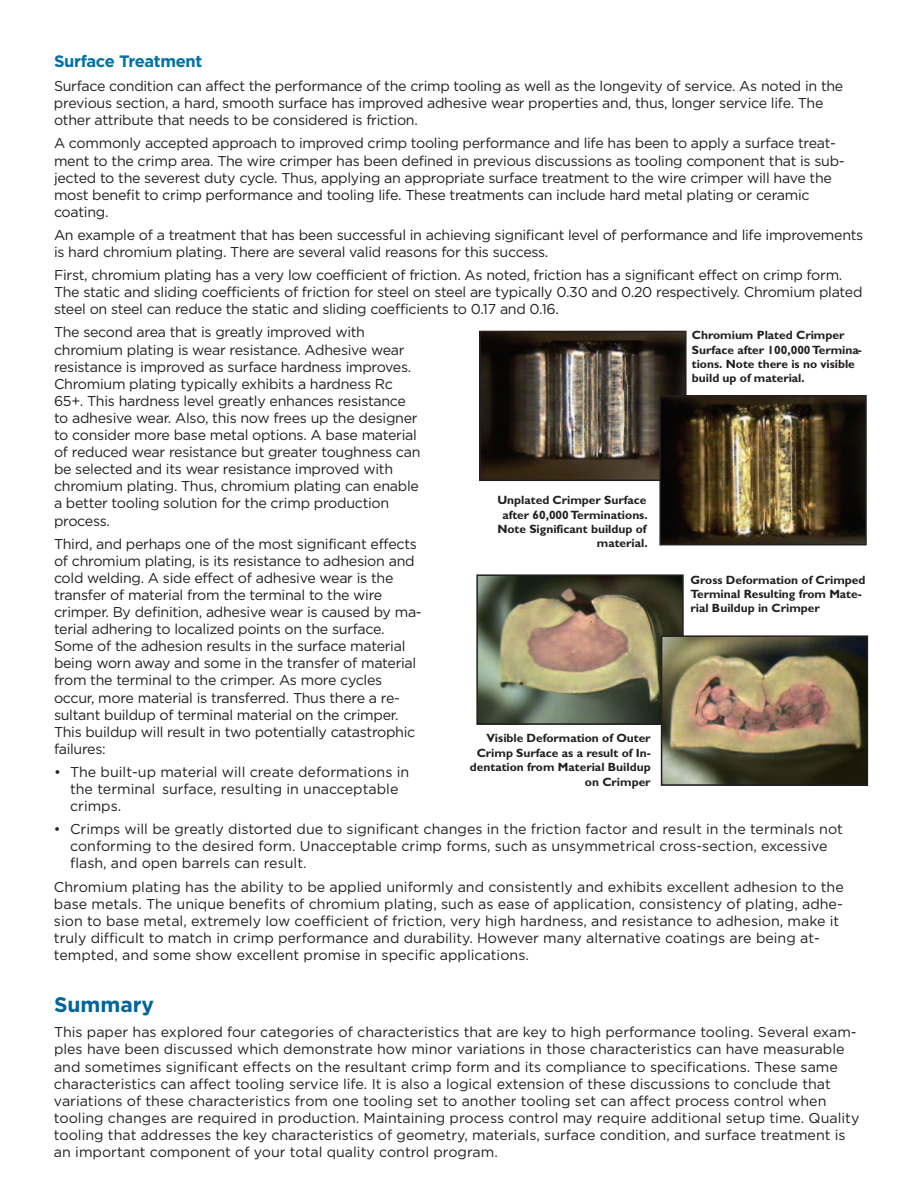
<style>
.page{position:relative;width:918px;height:1188px;background:#fff}
.page>*{position:absolute;margin:0;border:0;box-sizing:border-box;transform-origin:0 0}
.t1{font:700 21px "Gotham";color:#00649e}
.t2{font:700 16.5px "Gotham";letter-spacing:-.02em;color:#0071a7}
.t3{font:14.25px/17.1px "Gotham";letter-spacing:-.02em;color:#231f20}
.t4{font:14.25px/17.1px "Gotham";color:#231f20}
.t5{font:700 12px/14.4px "Gill Sans";color:#231f20}
</style>
<div class="page">
<img style="left:479px;top:577px;width:202px;height:145px">
<div style="left:476px;top:574px;width:208px;height:151px;border:2px solid #231f20"></div>
<img style="left:664px;top:638px;width:201px;height:145px">
<div style="left:661px;top:635px;width:207px;height:151px;border:2px solid #231f20"></div>
<img style="left:482px;top:334px;width:202px;height:144px">
<div style="left:479px;top:331px;width:208px;height:150px;border:2px solid #231f20"></div>
<img style="left:662px;top:398px;width:202px;height:144px">
<div style="left:659px;top:395px;width:208px;height:150px;border:2px solid #231f20"></div>
<p class="t2" style="left:54px;top:56px;width:150px">Surface Treatment</p>
<p class="t3" style="left:54px;top:79px;width:791px">Surface condition can affect the performance of the crimp tooling as well as the longevity of service. As noted in the previous section, a hard, smooth surface has improved adhesive wear properties and, thus, longer service life. The other attribute that needs to be considered is friction.</p>
<p class="t3" style="left:54px;top:136px;width:792px">A commonly accepted approach to improved crimp tooling performance and life has been to apply a surface treat&shy;ment to the crimp area. The wire crimper has been defined in previous discussions as tooling component that is sub&shy;jected to the severest duty cycle. Thus, applying an appropriate surface treatment to the wire crimper will have the most benefit to crimp performance and tooling life. These treatments can include hard metal plating or ceramic coating.</p>
<p class="t3" style="left:54px;top:228px;width:811px">An example of a treatment that has been successful in achieving significant level of performance and life improvements is hard chromium plating. There are several valid reasons for this success.</p>
<p class="t3" style="left:54px;top:268px;width:810px">First, chromium plating has a very low coefficient of friction. As noted, friction has a significant effect on crimp form.<br>The static and sliding coefficients of friction for steel on steel are typically 0.30 and 0.20 respectively. Chromium plated steel on steel can reduce the static and sliding coefficients to 0.17 and 0.16.</p>
<p class="t3" style="left:54px;top:325px;width:368px">The second area that is greatly improved with chromium plating is wear resistance. Adhesive wear resistance is improved as surface hardness improves.<br>Chromium plating typically exhibits a hardness Rc 65+. This hardness level greatly enhances resistance to adhesive wear. Also, this now frees up the designer to consider more base metal options. A base material of reduced wear resistance but greater toughness can be selected and its wear resistance improved with chromium plating. Thus, chromium plating can enable a better tooling solution for the crimp production process.</p>
<p class="t3" style="left:54px;top:536px;width:369px">Third, and perhaps one of the most significant effects of chromium plating, is its resistance to adhesion and cold welding. A side effect of adhesive wear is the transfer of material from the terminal to the wire crimper. By definition, adhesive wear is caused by ma&shy;terial adhering to localized points on the surface.<br>Some of the adhesion results in the surface material being worn away and some in the transfer of material from the terminal to the crimper. As more cycles occur, more material is transferred. Thus there a re&shy;sultant buildup of terminal material on the crimper.<br>This buildup will result in two potentially catastrophic failures:</p>
<p class="t4" style="left:70px;top:765px;width:341px;text-indent:-16px">• The built-up material will create deformations in the terminal surface, resulting in unacceptable crimps.</p>
<p class="t4" style="left:70px;top:822px;width:774px;text-indent:-16px">• Crimps will be greatly distorted due to significant changes in the friction factor and result in the terminals not conforming to the desired form. Unacceptable crimp forms, such as unsymmetrical cross-section, excessive flash, and open barrels can result.</p>
<p class="t4" style="left:54px;top:879px;width:791px">Chromium plating has the ability to be applied uniformly and consistently and exhibits excellent adhesion to the base metals. The unique benefits of chromium plating, such as ease of application, consistency of plating, adhe&shy;sion to base metal, extremely low coefficient of friction, very high hardness, and resistance to adhesion, make it truly difficult to match in crimp performance and durability. However many alternative coatings are being at&shy;tempted, and some show excellent promise in specific applications.</p>
<h1 class="t1" style="left:54px;top:997px;width:102px">Summary</h1>
<p class="t4" style="left:54px;top:1025px;width:807px">This paper has explored four categories of characteristics that are key to high performance tooling. Several exam&shy;ples have been discussed which demonstrate how minor variations in those characteristics can have measurable and sometimes significant effects on the resultant crimp form and its compliance to specifications. These same characteristics can affect tooling service life. It is also a logical extension of these discussions to conclude that variations of these characteristics from one tooling set to another tooling set can affect process control when tooling changes are required in production. Maintaining process control may require additional setup time. Quality tooling that addresses the key characteristics of geometry, materials, surface condition, and surface treatment is an important component of your total quality control program.</p>
<p class="t5" style="left:692px;top:329px;width:171px">Chromium Plated Crimper<br>Surface after 100,000Termina&shy;tions. Note there is no visible build up of material.</p>
<p class="t5" style="left:497px;top:494px;width:152px;text-align:right">Unplated Crimper Surface after 60,000Terminations.<br>Note Significant buildup of material.</p>
<p class="t5" style="left:690px;top:573px;width:177px">Gross Deformation of Crimped<br>Terminal Resulting from Mate&shy;rial Buildup in Crimper</p>
<p class="t5" style="left:470px;top:732px;width:182px;text-align:right">Visible Deformation of Outer<br>Crimp Surface as a result of In&shy;dentation from Material Buildup on Crimper</p>
</div>
